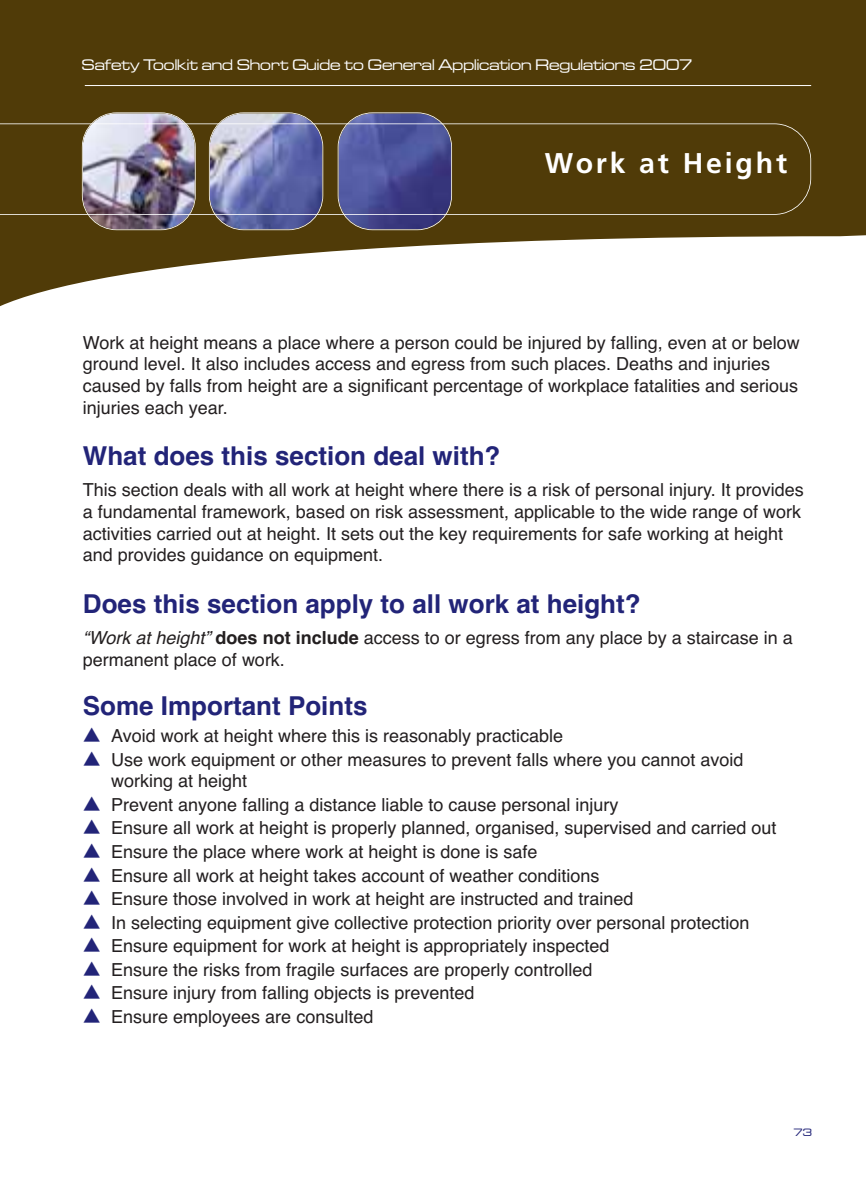
<style>
.page{position:relative;width:866px;height:1187px;background:#fff}
.page>*{position:absolute;margin:0;border:0;box-sizing:border-box;transform-origin:0 0}
.t1{font:700 28.6px "Frutiger";letter-spacing:.1em;color:#fff}
.t2{font:700 26px "Helvetica";color:#222478}
.t3{font:18px/21.6px "Helvetica";color:#231f20}
.t4{font:16px "Microgramma D Medi Exte";color:#fff}
.t5{font:11.2px "Microgramma D Medi Exte";color:#222478}
.s1{font-style:italic}
.s2{font-weight:700}
.s3{color:#222478}
</style>
<div class="page">
<svg style="left:0;top:0;width:866px;height:307px;fill:#503b08"></svg>
<hr style="left:85px;top:85px;width:726px;height:1px;background:#fff">
<img style="left:83px;top:113px;width:112px;height:116px;border-radius:34px">
<div style="left:82px;top:112px;width:114px;height:118px;border:2px solid #fff;border-radius:35px"></div>
<img style="left:210px;top:113px;width:112px;height:116px;border-radius:34px">
<div style="left:209px;top:112px;width:114px;height:118px;border:2px solid #fff;border-radius:35px"></div>
<img style="left:338px;top:113px;width:113px;height:116px;border-radius:34px">
<div style="left:338px;top:112px;width:114px;height:118px;border:2px solid #fff;border-radius:35px"></div>
<svg style="left:0;top:123px;width:811px;height:92px;background:#63574d"></svg>
<p class="t4" style="left:82px;top:59px;width:612px">Safety Toolkit and Short Guide to General Application Regulations 2007</p>
<h1 class="t1" style="left:545px;top:152px;width:244px">Work at Height</h1>
<p class="t3" style="left:83px;top:333px;width:718px">Work at height means a place where a person could be injured by falling, even at or below ground level. It also includes access and egress from such places. Deaths and injuries caused by falls from height are a significant percentage of workplace fatalities and serious injuries each year.</p>
<h2 class="t2" style="left:83px;top:447px;width:419px">What does this section deal with?</h2>
<p class="t3" style="left:83px;top:481px;width:722px">This section deals with all work at height where there is a risk of personal injury. It provides a fundamental framework, based on risk assessment, applicable to the wide range of work activities carried out at height. It sets out the key requirements for safe working at height and provides guidance on equipment.</p>
<h2 class="t2" style="left:83px;top:594px;width:559px">Does this section apply to all work at height?</h2>
<p class="t3" style="left:83px;top:628px;width:711px"><span class="s1">“Work at height”</span><span class="s2">does not include</span> access to or egress from any place by a staircase in a permanent place of work.</p>
<h2 class="t2" style="left:83px;top:696px;width:286px">Some Important Points</h2>
<p class="t3" style="left:83px;top:726px;width:482px"><span class="s3">▲</span> Avoid work at height where this is reasonably practicable</p>
<p class="t3" style="left:111px;top:750px;width:634px;text-indent:-28px"><span class="s3">▲</span> Use work equipment or other measures to prevent falls where you cannot avoid working at height</p>
<p class="t3" style="left:83px;top:795px;width:537px"><span class="s3">▲</span> Prevent anyone falling a distance liable to cause personal injury</p>
<p class="t3" style="left:83px;top:819px;width:695px"><span class="s3">▲</span> Ensure all work at height is properly planned, organised, supervised and carried out</p>
<p class="t3" style="left:83px;top:842px;width:456px"><span class="s3">▲</span> Ensure the place where work at height is done is safe</p>
<p class="t3" style="left:83px;top:866px;width:518px"><span class="s3">▲</span> Ensure all work at height takes account of weather conditions</p>
<p class="t3" style="left:83px;top:889px;width:552px"><span class="s3">▲</span> Ensure those involved in work at height are instructed and trained</p>
<p class="t3" style="left:83px;top:913px;width:668px"><span class="s3">▲</span> In selecting equipment give collective protection priority over personal protection</p>
<p class="t3" style="left:83px;top:937px;width:528px"><span class="s3">▲</span> Ensure equipment for work at height is appropriately inspected</p>
<p class="t3" style="left:83px;top:960px;width:511px"><span class="s3">▲</span> Ensure the risks from fragile surfaces are properly controlled</p>
<p class="t3" style="left:83px;top:984px;width:393px"><span class="s3">▲</span> Ensure injury from falling objects is prevented</p>
<p class="t3" style="left:83px;top:1007px;width:292px"><span class="s3">▲</span> Ensure employees are consulted</p>
<p class="t5" style="left:793px;top:1128px;width:20px">73</p>
</div>
